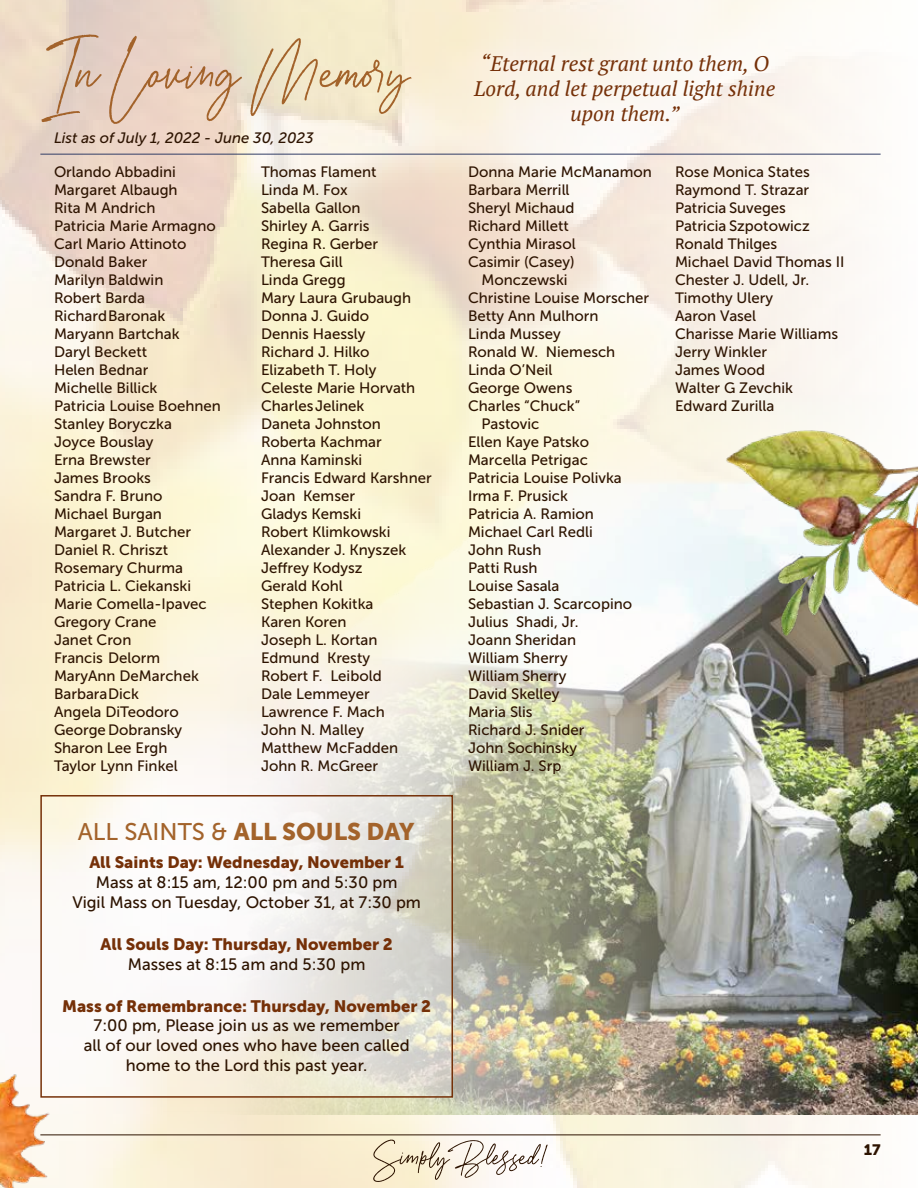
<style>
.page{position:relative;width:918px;height:1188px;background:#fff}
.page>*{position:absolute;margin:0;border:0;box-sizing:border-box;transform-origin:0 0}
.t1{font:108px "Aurelly Signature";color:#a3632b}
.t2{font:54.45px "Aurelly Signature";color:#2d1300}
.t3{font:24px "Museo Sans 900";color:#a3632b}
.t4{font:italic 21px/25.2px "PT Serif";color:#753008;text-align:center}
.t5{font:16.5px/19.8px "Museo Sans 500";color:#2d1300;text-align:center}
.t6{font:16.5px "Museo Sans 900";color:#753008}
.t7{font:15px/18px "Museo Sans 500";color:#2d1300}
.t8{font:italic 15px "Museo Sans 500";color:#2d1300}
.t9{font:15px "Museo Sans 900";color:#2d1300}
.s1{font-family:"Museo Sans 500"}
</style>
<div class="page">
<img style="left:0;top:0;width:918px;height:1188px">
<hr style="left:40px;top:1135px;width:841px;height:1px;background:#2d1300">
<hr style="left:40px;top:154px;width:841px;height:1px;background:#313d66">
<img style="left:158px;top:477px;width:760px;height:637px">
<svg style="left:43px;top:798px;width:407px;height:297px"></svg>
<div style="left:40px;top:795px;width:413px;height:303px;border:2px solid #753008"></div>
<img style="left:0;top:1056px;width:69px;height:132px">
<img style="left:721px;top:429px;width:197px;height:210px">
<h1 class="t1" style="left:54px;top:25px;width:357px">In Loving Memory</h1>
<p class="t8" style="left:54px;top:129px;width:261px">List as of July 1, 2022 - June 30, 2023</p>
<h3 class="t4" style="left:474px;top:51px;width:303px">“Eternal rest grant unto them, O<br>Lord, and let perpetual light shine upon them.”</h3>
<p class="t7" style="left:54px;top:163px;width:168px">Orlando Abbadini<br>Margaret Albaugh<br>Rita M Andrich<br>Patricia Marie Armagno<br>Carl Mario Attinoto<br>Donald Baker<br>Marilyn Baldwin<br>Robert Barda<br>RichardBaronak<br>Maryann Bartchak<br>Daryl Beckett<br>Helen Bednar<br>Michelle Billick<br>Patricia Louise Boehnen<br>Stanley Boryczka<br>Joyce Bouslay<br>Erna Brewster<br>James Brooks<br>Sandra F. Bruno<br>Michael Burgan<br>Margaret J. Butcher<br>Daniel R. Chriszt<br>Rosemary Churma<br>Patricia L. Ciekanski<br>Marie Comella-Ipavec<br>Gregory Crane<br>Janet Cron<br>Francis Delorm<br>MaryAnn DeMarchek<br>BarbaraDick<br>Angela DiTeodoro<br>GeorgeDobransky<br>Sharon Lee Ergh<br>Taylor Lynn Finkel</p>
<p class="t7" style="left:261px;top:163px;width:172px">Thomas Flament<br>Linda M. Fox<br>Sabella Gallon<br>Shirley A. Garris<br>Regina R. Gerber<br>Theresa Gill<br>Linda Gregg<br>Mary Laura Grubaugh<br>Donna J. Guido<br>Dennis Haessly<br>Richard J. Hilko<br>Elizabeth T. Holy<br>Celeste Marie Horvath<br>CharlesJelinek<br>Daneta Johnston<br>Roberta Kachmar<br>Anna Kaminski<br>Francis Edward Karshner<br>Joan Kemser<br>Gladys Kemski<br>Robert Klimkowski<br>Alexander J. Knyszek<br>Jeffrey Kodysz<br>Gerald Kohl<br>Stephen Kokitka<br>Karen Koren<br>Joseph L. Kortan<br>Edmund Kresty<br>Robert F. Leibold<br>Dale Lemmeyer<br>Lawrence F. Mach<br>John N. Malley<br>Matthew McFadden<br>John R. McGreer</p>
<p class="t7" style="left:468px;top:163px;width:185px">Donna Marie McManamon</p>
<p class="t7" style="left:468px;top:181px;width:103px">Barbara Merrill</p>
<p class="t7" style="left:468px;top:199px;width:108px">Sheryl Michaud</p>
<p class="t7" style="left:468px;top:217px;width:102px">Richard Millett</p>
<p class="t7" style="left:468px;top:235px;width:109px">Cynthia Mirasol</p>
<p class="t7" style="left:468px;top:253px;width:108px">Casimir (Casey)</p>
<p class="t7" style="left:482px;top:271px;width:88px">Monczewski</p>
<p class="t7" style="left:468px;top:289px;width:183px">Christine Louise Morscher</p>
<p class="t7" style="left:468px;top:307px;width:132px">Betty Ann Mulhorn</p>
<p class="t7" style="left:468px;top:325px;width:94px">Linda Mussey</p>
<p class="t7" style="left:468px;top:343px;width:149px">Ronald W. Niemesch</p>
<p class="t7" style="left:468px;top:361px;width:86px">Linda O’Neil</p>
<p class="t7" style="left:468px;top:379px;width:106px">George Owens</p>
<p class="t7" style="left:468px;top:397px;width:114px">Charles “Chuck”</p>
<p class="t7" style="left:482px;top:415px;width:59px">Pastovic</p>
<p class="t7" style="left:468px;top:433px;width:123px">Ellen Kaye Patsko</p>
<p class="t7" style="left:468px;top:451px;width:121px">Marcella Petrigac</p>
<p class="t7" style="left:468px;top:469px;width:155px">Patricia Louise Polivka</p>
<p class="t7" style="left:468px;top:487px;width:102px">Irma F. Prusick</p>
<p class="t7" style="left:468px;top:505px;width:127px">Patricia A. Ramion</p>
<p class="t7" style="left:468px;top:523px;width:126px">Michael Carl Redli</p>
<p class="t7" style="left:468px;top:541px;width:75px">John Rush</p>
<p class="t7" style="left:468px;top:559px;width:71px">Patti Rush</p>
<p class="t7" style="left:468px;top:577px;width:93px">Louise Sasala</p>
<p class="t7" style="left:468px;top:595px;width:166px">Sebastian J. Scarcopino</p>
<p class="t7" style="left:468px;top:613px;width:112px">Julius Shadi, Jr.</p>
<p class="t7" style="left:468px;top:631px;width:110px">Joann Sheridan</p>
<p class="t7" style="left:468px;top:649px;width:101px">William Sherry</p>
<p class="t7" style="left:468px;top:667px;width:100px">William Sherry</p>
<p class="t7" style="left:468px;top:685px;width:93px">David Skelley</p>
<p class="t7" style="left:468px;top:703px;width:66px">Maria Slis</p>
<p class="t7" style="left:468px;top:721px;width:118px">Richard J. Snider</p>
<p class="t7" style="left:468px;top:739px;width:111px">John Sochinsky</p>
<p class="t7" style="left:468px;top:757px;width:95px">William J. Srp</p>
<h3 class="t3" style="left:78px;top:818px;width:338px"><span class="s1">ALL SAINTS &amp;</span> ALL SOULS DAY</h3>
<p class="t6" style="left:89px;top:853px;width:316px">All Saints Day: Wednesday, November 1</p>
<p class="t5" style="left:72px;top:872px;width:350px">Mass at 8:15 am, 12:00 pm and 5:30 pm<br>Vigil Mass on Tuesday, October 31, at 7:30 pm</p>
<p class="t6" style="left:100px;top:935px;width:294px">All Souls Day: Thursday, November 2</p>
<p class="t5" style="left:128px;top:954px;width:239px">Masses at 8:15 am and 5:30 pm</p>
<p class="t6" style="left:62px;top:996px;width:371px">Mass of Remembrance: Thursday, November 2</p>
<p class="t5" style="left:84px;top:1016px;width:327px">7:00 pm, Please join us as we remember all of our loved ones who have been called home to the Lord this past year.</p>
<p class="t7" style="left:675px;top:163px;width:171px">Rose Monica States<br>Raymond T. Strazar<br>Patricia Suveges<br>Patricia Szpotowicz<br>Ronald Thilges<br>Michael David Thomas II<br>Chester J. Udell, Jr.<br>Timothy Ulery<br>Aaron Vasel<br>Charisse Marie Williams<br>Jerry Winkler<br>James Wood<br>Walter G Zevchik<br>Edward Zurilla</p>
<h2 class="t2" style="left:373px;top:1133px;width:173px">Simply Blessed!</h2>
<p class="t9" style="left:864px;top:1141px;width:18px">17</p>
</div>
